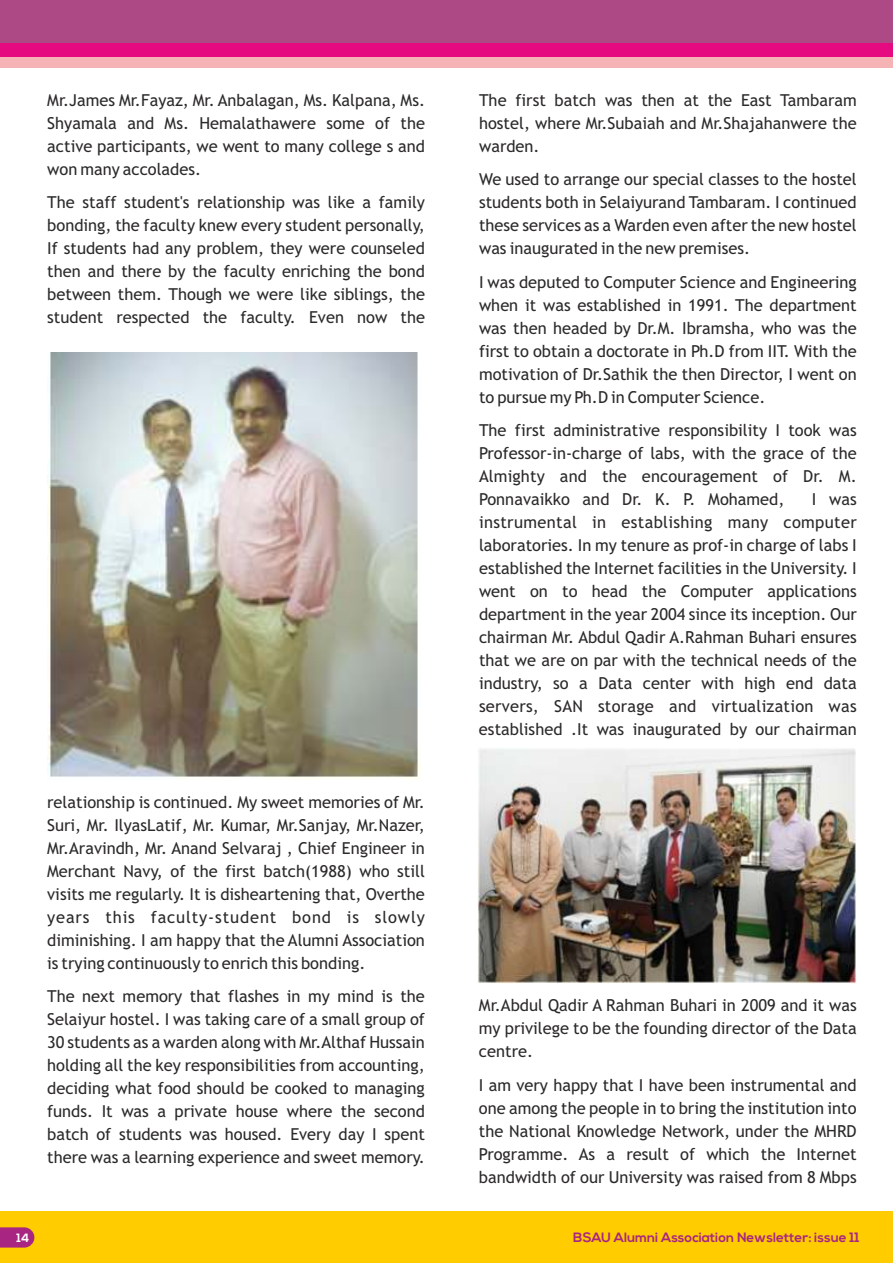
<style>
.page{position:relative;width:893px;height:1263px;background:#fff}
.page>*{position:absolute;margin:0;border:0;box-sizing:border-box;transform-origin:0 0}
.t1{font:16.5px/23px "Trebuchet MS";color:#2b2929;text-align:justify}
.t2{font:700 13.5px "Nexa";color:#a82682}
.t3{font:700 12px "Nexa";color:#fff}
</style>
<div class="page">
<div style="left:0;top:0;width:893px;height:43px;background:#ad4a85"></div>
<div style="left:0;top:43px;width:893px;height:14px;background:#e60a80"></div>
<div style="left:0;top:57px;width:893px;height:11px;background:#f5b3b5"></div>
<img style="left:47px;top:352px;width:374px;height:428px">
<img style="left:478px;top:748px;width:378px;height:235px">
<div style="left:0;top:1212px;width:893px;height:51px;background:#fc0"></div>
<svg style="left:0;top:1227px;width:34px;height:20px"></svg>
<p class="t1" style="left:47px;top:90px;width:379px">Mr.James Mr.Fayaz, Mr. Anbalagan, Ms. Kalpana, Ms.</p>
<p class="t1" style="left:479px;top:90px;width:379px">The first batch was then at the East Tambaram</p>
<p class="t1" style="left:47px;top:113px;width:379px">Shyamala and Ms. Hemalathawere some of the</p>
<p class="t1" style="left:479px;top:113px;width:379px">hostel, where Mr.Subaiah and Mr.Shajahanwere the</p>
<p class="t1" style="left:47px;top:136px;width:379px">active participants, we went to many college s and</p>
<p class="t1" style="left:479px;top:136px;width:62px">warden.</p>
<p class="t1" style="left:47px;top:159px;width:155px">won many accolades.</p>
<p class="t1" style="left:479px;top:169px;width:379px">We used to arrange our special classes to the hostel</p>
<p class="t1" style="left:47px;top:192px;width:379px">The staff student's relationship was like a family</p>
<p class="t1" style="left:479px;top:192px;width:379px">students both in Selaiyurand Tambaram. I continued</p>
<p class="t1" style="left:47px;top:215px;width:379px">bonding, the faculty knew every student personally,</p>
<p class="t1" style="left:479px;top:215px;width:379px">these services as a Warden even after the new hostel</p>
<p class="t1" style="left:47px;top:238px;width:379px">If students had any problem, they were counseled</p>
<p class="t1" style="left:479px;top:238px;width:273px">was inaugurated in the new premises.</p>
<p class="t1" style="left:47px;top:261px;width:379px">then and there by the faculty enriching the bond</p>
<p class="t1" style="left:479px;top:272px;width:379px">I was deputed to Computer Science and Engineering</p>
<p class="t1" style="left:47px;top:284px;width:379px">between them. Though we were like siblings, the</p>
<p class="t1" style="left:479px;top:295px;width:379px">when it was established in 1991. The department</p>
<p class="t1" style="left:47px;top:307px;width:379px">student respected the faculty. Even now the</p>
<p class="t1" style="left:479px;top:318px;width:379px">was then headed by Dr.M. Ibramsha, who was the first to obtain a doctorate in Ph.D from IIT. With the motivation of Dr.Sathik the then Director, I went on to pursue my Ph.D in Computer Science.</p>
<p class="t1" style="left:479px;top:420px;width:379px">The first administrative responsibility I took was Professor-in-charge of labs, with the grace of the Almighty and the encouragement of Dr. M.<br>Ponnavaikko and Dr. K. P. Mohamed,</p>
<p class="t1" style="left:479px;top:489px;width:379px;text-indent:333px">I was instrumental in establishing many computer laboratories. In my tenure as prof-in charge of labs I established the Internet facilities in the University. I went on to head the Computer applications department in the year 2004 since its inception. Our chairman Mr. Abdul Qadir A.Rahman Buhari ensures that we are on par with the technical needs of the industry, so a Data center with high end data servers, SAN storage and virtualization was established .It was inaugurated by our chairman</p>
<p class="t1" style="left:47px;top:792px;width:379px">relationship is continued. My sweet memories of Mr.<br>Suri, Mr. IlyasLatif, Mr. Kumar, Mr.Sanjay, Mr.Nazer, Mr.Aravindh, Mr. Anand Selvaraj , Chief Engineer in Merchant Navy, of the first batch(1988) who still visits me regularly. It is disheartening that, Overthe years this faculty-student bond is slowly diminishing. I am happy that the Alumni Association is trying continuously to enrich this bonding.</p>
<p class="t1" style="left:47px;top:987px;width:379px">The next memory that flashes in my mind is the</p>
<p class="t1" style="left:479px;top:995px;width:379px">Mr.Abdul Qadir A Rahman Buhari in 2009 and it was</p>
<p class="t1" style="left:47px;top:1009px;width:379px">Selaiyur hostel. I was taking care of a small group of</p>
<p class="t1" style="left:479px;top:1018px;width:379px">my privilege to be the founding director of the Data</p>
<p class="t1" style="left:47px;top:1032px;width:379px">30 students as a warden along with Mr.Althaf Hussain</p>
<p class="t1" style="left:479px;top:1041px;width:56px">centre.</p>
<p class="t1" style="left:47px;top:1055px;width:379px">holding all the key responsibilities from accounting, deciding what food should be cooked to managing</p>
<p class="t1" style="left:479px;top:1075px;width:379px">I am very happy that I have been instrumental and one among the people in to bring the institution into</p>
<p class="t1" style="left:47px;top:1101px;width:379px">funds. It was a private house where the second batch of</p>
<p class="t1" style="left:479px;top:1121px;width:379px">the National Knowledge Network, under the MHRD</p>
<p class="t1" style="left:119px;top:1124px;width:307px">students was housed. Every day I spent</p>
<p class="t1" style="left:47px;top:1147px;width:379px">there was a learning experience and sweet memory.</p>
<p class="t1" style="left:479px;top:1144px;width:379px">Programme. As a result of which the Internet</p>
<p class="t1" style="left:479px;top:1167px;width:379px">bandwidth of our University was raised from 8 Mbps</p>
<p class="t3" style="left:17px;top:1233px;width:14px">14</p>
<p class="t2" style="left:573px;top:1231px;width:288px">BSAU Alumni Association Newsletter: issue 11</p>
</div>
